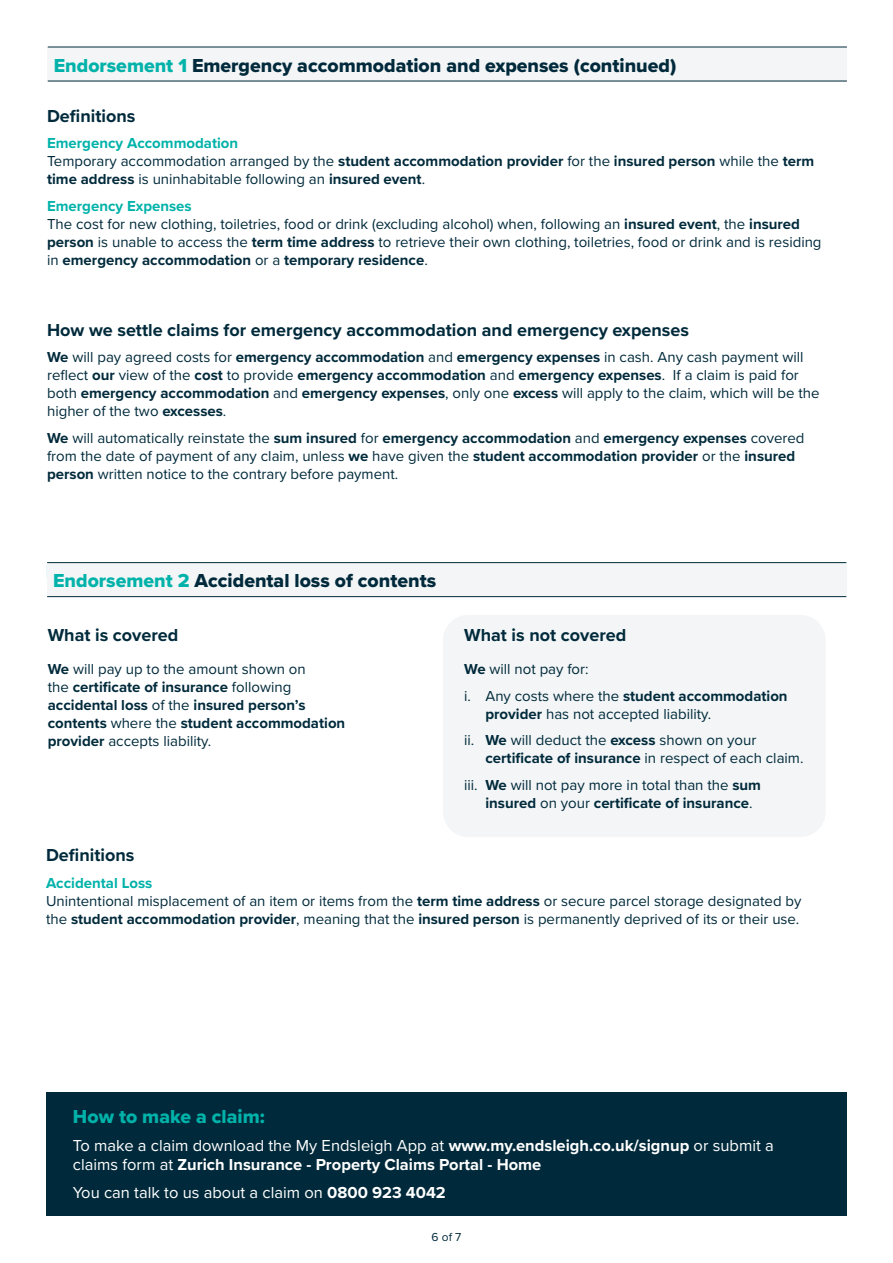
<style>
.page{position:relative;width:893px;height:1263px;background:#fff}
.page>*{position:absolute;margin:0;border:0;box-sizing:border-box;transform-origin:0 0}
.t1{font:19.5px "Proxima Nova Extrabld";color:#002a3b}
.t2{font:19.5px "Proxima Nova Extrabld";color:#00b2a9}
.t3{font:700 18px "Proxima Nova";color:#002a3b}
.t4{font:700 16.5px/19.5px "Proxima Nova";color:#fff}
.t5{font:16.5px "Proxima Nova";color:#fff}
.t6{font:15px/18px "Proxima Nova";color:#002a3b}
.t7{font:700 15px/18px "Proxima Nova";color:#002a3b}
.t8{font:12px "Proxima Nova";color:#002a3b}
.s1{color:#00b2a9}
.s2{font-weight:700;color:#00b2a9}
.s3{font-weight:700}
.s4{font-weight:400}
</style>
<div class="page">
<div style="left:46px;top:1093px;width:800px;height:123px;background:#002a3b"></div>
<div style="left:48px;top:47px;width:799px;height:34px;background:#f3f5f6"></div>
<hr style="left:48px;top:47px;width:799px;height:1px;background:#002a3b">
<hr style="left:48px;top:81px;width:799px;height:1px;background:#002a3b">
<div style="left:443px;top:615px;width:383px;height:222px;background:#f3f5f6;border-radius:26px"></div>
<div style="left:47px;top:563px;width:799px;height:34px;background:#f3f5f6"></div>
<hr style="left:47px;top:562px;width:799px;height:1px;background:#002a3b">
<hr style="left:47px;top:596px;width:799px;height:1px;background:#002a3b">
<h1 class="t1" style="left:47px;top:41px;width:381px"><span class="s1">Endorsement 1</span> Accidental loss of contents</h1>
<h1 class="t1" style="left:54px;top:51px;width:624px"><span class="s1">Endorsement 1</span> Emergency accommodation and expenses (continued)</h1>
<p class="t3" style="left:47px;top:102px;width:90px">Definitions</p>
<p class="t6" style="left:47px;top:134px;width:769px"><span class="s2">Emergency Accommodation<br></span>Temporary accommodation arranged by the <span class="s3">student accommodation provider</span> for the <span class="s3">insured person</span> while the <span class="s3">term time address</span> is uninhabitable following an <span class="s3">insured event</span>.</p>
<p class="t6" style="left:47px;top:196px;width:776px"><span class="s2">Emergency Expenses<br></span>The cost for new clothing, toiletries, food or drink (excluding alcohol) when, following an <span class="s3">insured event</span>, the <span class="s3">insured person</span> is unable to access the <span class="s3">term time address</span> to retrieve their own clothing, toiletries, food or drink and is residing in <span class="s3">emergency accommodation</span> or a <span class="s3">temporary residence</span>.</p>
<p class="t3" style="left:47px;top:316px;width:643px">How we settle claims for emergency accommodation and emergency expenses</p>
<p class="t6" style="left:47px;top:348px;width:774px"><span class="s3">We</span> will pay agreed costs for <span class="s3">emergency accommodation</span> and <span class="s3">emergency expenses</span> in cash. Any cash payment will reflect <span class="s3">our</span> view of the <span class="s3">cost</span> to provide <span class="s3">emergency accommodation</span> and <span class="s3">emergency expenses</span>. If a claim is paid for both <span class="s3">emergency accommodation</span> and <span class="s3">emergency expenses</span>, only one <span class="s3">excess</span> will apply to the claim, which will be the higher of the two <span class="s3">excesses</span>.</p>
<p class="t6" style="left:47px;top:428px;width:759px"><span class="s3">We</span> will automatically reinstate the <span class="s3">sum insured</span> for <span class="s3">emergency accommodation</span> and <span class="s3">emergency expenses</span> covered from the date of payment of any claim, unless <span class="s3">we</span> have given the <span class="s3">student accommodation provider</span> or the <span class="s3">insured person</span> written notice to the contrary before payment.</p>
<h1 class="t1" style="left:46px;top:557px;width:381px"><span class="s1">Endorsement 1</span> Accidental loss of contents</h1>
<h1 class="t1" style="left:53px;top:566px;width:384px"><span class="s1">Endorsement 2</span> Accidental loss of contents</h1>
<p class="t3" style="left:48px;top:622px;width:132px">What is covered</p>
<p class="t3" style="left:464px;top:622px;width:164px">What is not covered</p>
<p class="t7" style="left:48px;top:660px;width:299px">We <span class="s4">will pay up to the amount shown on<br>the</span> certificate of insurance <span class="s4">following </span>accidental loss <span class="s4">of the</span> insured person’s contents <span class="s4">where the</span> student accommodation provider <span class="s4">accepts liability.</span></p>
<p class="t6" style="left:464px;top:655px;width:325px;line-height:26.5px"><span class="s3">We</span> will not pay for:<br>i. Any costs where the <span class="s3">student accommodation</span></p>
<p class="t6" style="left:464px;top:700px;width:294px;line-height:26.5px;text-indent:21px"><span class="s3">provider</span> has not accepted liability.<br>ii. <span class="s3">We</span> will deduct the <span class="s3">excess</span> shown on your</p>
<p class="t6" style="left:464px;top:744px;width:341px;line-height:26.5px;text-indent:21px"><span class="s3">certificate of insurance</span> in respect of each claim. iii. <span class="s3">We</span> will not pay more in total than the <span class="s3">sum</span></p>
<p class="t7" style="left:485px;top:794px;width:269px">insured <span class="s4">on your</span> certificate of insurance<span class="s4">.</span></p>
<p class="t3" style="left:46px;top:842px;width:90px">Definitions</p>
<p class="t6" style="left:46px;top:873px;width:757px"><span class="s2">Accidental Loss<br></span>Unintentional misplacement of an item or items from the <span class="s3">term time address</span> or secure parcel storage designated by the <span class="s3">student accommodation provider</span>, meaning that the <span class="s3">insured person</span> is permanently deprived of its or their use.</p>
<h1 class="t2" style="left:73px;top:1101px;width:193px">How to make a claim:</h1>
<p class="t4" style="left:73px;top:1135px;width:702px"><span class="s4">To make a claim download the My Endsleigh App at</span> www.my.endsleigh.co.uk/signup <span class="s4">or submit a claims form at</span> Zurich Insurance - Property Claims Portal - Home</p>
<p class="t5" style="left:73px;top:1180px;width:374px">You can talk to us about a claim on <span class="s3">0800 923 4042</span></p>
<p class="t8" style="left:432px;top:1227px;width:31px">6 of 7</p>
</div>
